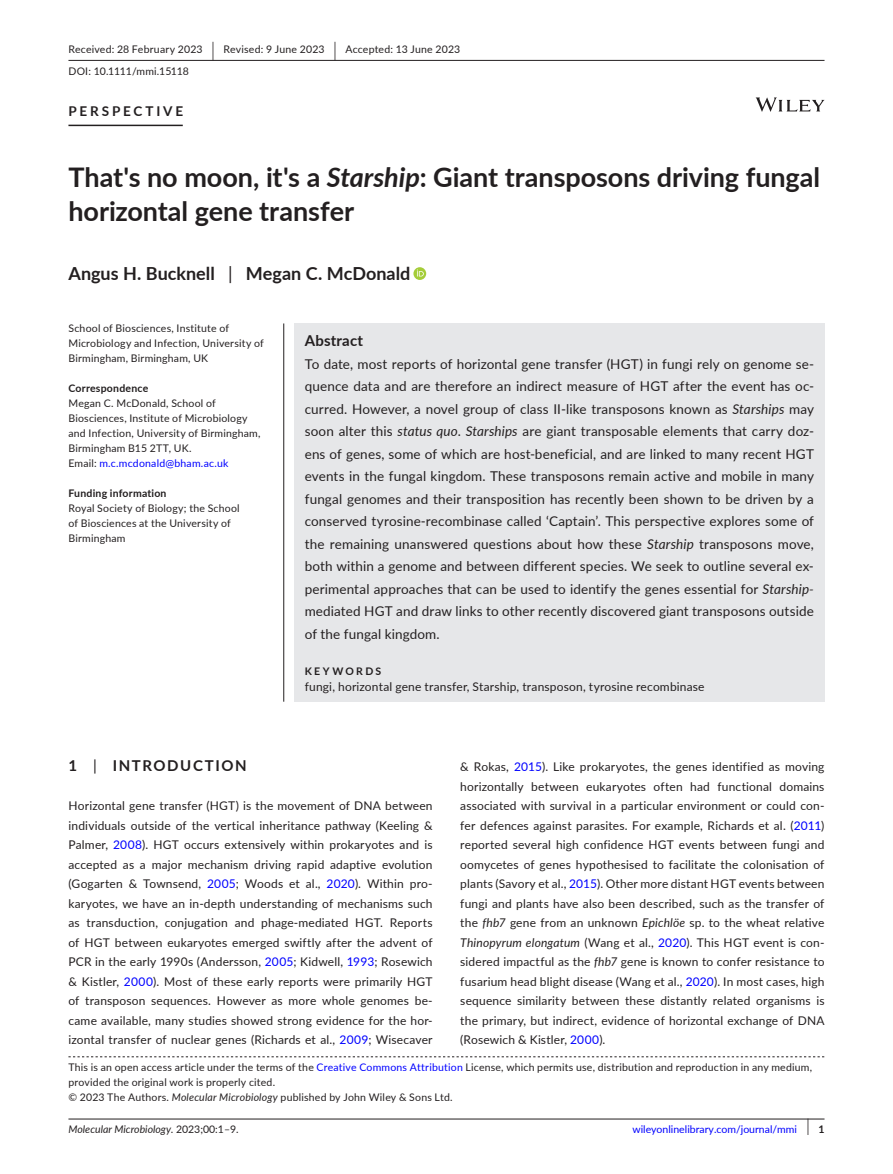
<style>
.page{position:relative;width:893px;height:1174px;background:#fff}
.page>*{position:absolute;margin:0;border:0;box-sizing:border-box;transform-origin:0 0}
.t1{font:700 27px/34.5px "Lato";color:#231f20}
.t2{font:700 18px "Lato";color:#231f20}
.t3{font:700 15px "Lato";letter-spacing:.1em;color:#231f20}
.t4{font:700 15px "Lato";letter-spacing:.015em;color:#231f20}
.t5{font:13.5px/22.5px "Lato";letter-spacing:.01em;color:#231f20;text-align:justify}
.t6{font:700 13.5px "Lato";letter-spacing:.21em;color:#231f20}
.t7{font:12px/19.5px "Lato";letter-spacing:.015em;color:#231f20;text-align:justify}
.t8{font:10.5px/15px "Lato";letter-spacing:.02em;color:#231f20}
.t9{font:10.5px "Lato";color:#00f}
.t10{font:italic 10.5px "Lato";color:#231f20}
.t11{font:700 10.5px "Lato";letter-spacing:.02em;color:#231f20}
.t12{font:700 10.5px "Lato";letter-spacing:.22em;color:#231f20}
.s1{font-size:19.65px}
.s2{font-style:italic}
.s3{font-weight:400}
.s4{color:#00f}
.s5{font-style:normal}
.s6{font-size:17.4px;color:#231f20}
.s7{font-weight:700;color:#231f20}
</style>
<div class="page">
<hr style="left:68px;top:1118px;width:756px;height:1px;background:#231f20">
<svg style="left:756px;top:97px;width:68px;height:15px"></svg>
<hr style="left:68px;top:60px;width:756px;height:1px;background:#231f20">
<hr style="left:68px;top:125px;width:115px;height:1px;background:#231f20">
<svg style="left:413px;top:267px;width:13px;height:13px"></svg>
<svg style="left:417px;top:269px;width:7px;height:7px"></svg>
<div style="left:294px;top:323px;width:530px;height:378px;background:#e6e7e9"></div>
<hr style="left:283px;top:323px;width:1px;height:378px;background:#231f20">
<svg style="left:68px;top:1056px;width:756px;height:1px"></svg>
<p class="t8" style="left:68px;top:38px;width:393px;line-height:21.8px">Received: 28 February 2023 <span class="s1">|</span> Revised: 9 June 2023 <span class="s1">|</span> Accepted: 13 June 2023<br>DOI: 10.1111/mmi.15118</p>
<p class="t6" style="left:68px;top:101px;width:116px">PERSPECTIVE</p>
<h1 class="t1" style="left:68px;top:159px;width:753px">That's no moon, it's a <span class="s2">Starship</span>: Giant transposons driving fungal horizontal gene transfer</h1>
<h2 class="t2" style="left:68px;top:260px;width:343px">Angus H. Bucknell <span class="s3">|</span> Megan C. McDonald</h2>
<p class="t8" style="left:68px;top:320px;width:197px">School of Biosciences, Institute of<br>Microbiology and Infection, University of<br>Birmingham, Birmingham, UK</p>
<p class="t11" style="left:68px;top:380px;width:81px">Correspondence</p>
<p class="t8" style="left:68px;top:395px;width:194px">Megan C. McDonald, School of Biosciences, Institute of Microbiology and Infection, University of Birmingham, Birmingham B15 2TT, UK.<br>Email: <span class="s4">m.c.mcdonald@bham.ac.uk</span></p>
<p class="t11" style="left:68px;top:485px;width:100px">Funding information</p>
<p class="t8" style="left:68px;top:500px;width:173px">Royal Society of Biology; the School of Biosciences at the University of<br>Birmingham</p>
<p class="t4" style="left:305px;top:329px;width:60px">Abstract</p>
<p class="t5" style="left:305px;top:352px;width:511px">To date, most reports of horizontal gene transfer (HGT) in fungi rely on genome se&shy;quence data and are therefore an indirect measure of HGT after the event has oc&shy;curred. However, a novel group of class II-like transposons known as <span class="s2">Starships</span> may soon alter this <span class="s2">status quo</span>. <span class="s2">Starships</span> are giant transposable elements that carry doz&shy;ens of genes, some of which are host-beneficial, and are linked to many recent HGT events in the fungal kingdom. These transposons remain active and mobile in many fungal genomes and their transposition has recently been shown to be driven by a conserved tyrosine-recombinase called ‘Captain’. This perspective explores some of the remaining unanswered questions about how these <span class="s2">Starship</span> transposons move, both within a genome and between different species. We seek to outline several ex&shy;perimental approaches that can be used to identify the genes essential for <span class="s2">Starship&shy;</span>mediated HGT and draw links to other recently discovered giant transposons outside of the fungal kingdom.</p>
<p class="t12" style="left:305px;top:663px;width:78px">KEYWORDS</p>
<p class="t7" style="left:305px;top:676px;width:401px">fungi, horizontal gene transfer, Starship, transposon, tyrosine recombinase</p>
<p class="t3" style="left:68px;top:755px;width:180px">1 <span class="s3">|</span> INTRODUCTION</p>
<p class="t7" style="left:68px;top:795px;width:366px">Horizontal gene transfer (HGT) is the movement of DNA between individuals outside of the vertical inheritance pathway (Keeling &amp; Palmer, <span class="s4">2008</span>). HGT occurs extensively within prokaryotes and is accepted as a major mechanism driving rapid adaptive evolution (Gogarten &amp; Townsend, <span class="s4">2005</span>; Woods et al., <span class="s4">2020</span>). Within pro&shy;karyotes, we have an in-depth understanding of mechanisms such as transduction, conjugation and phage-mediated HGT. Reports of HGT between eukaryotes emerged swiftly after the advent of PCR in the early 1990s (Andersson, <span class="s4">2005</span>; Kidwell, <span class="s4">1993</span>; Rosewich &amp; Kistler, <span class="s4">2000</span>). Most of these early reports were primarily HGT of transposon sequences. However as more whole genomes be&shy;came available, many studies showed strong evidence for the hor&shy;izontal transfer of nuclear genes (Richards et al., <span class="s4">2009</span>; Wisecaver</p>
<p class="t7" style="left:460px;top:756px;width:366px">&amp; Rokas, <span class="s4">2015</span>). Like prokaryotes, the genes identified as moving horizontally between eukaryotes often had functional domains associated with survival in a particular environment or could con&shy;fer defences against parasites. For example, Richards et al. (<span class="s4">2011</span>) reported several high confidence HGT events between fungi and oomycetes of genes hypothesised to facilitate the colonisation of plants (Savory et al., <span class="s4">2015</span>). Other more distant HGT events between fungi and plants have also been described, such as the transfer of the <span class="s2">fhb7</span> gene from an unknown <span class="s2">Epichlöe</span> sp. to the wheat relative <span class="s2">Thinopyrum elongatum</span> (Wang et al., <span class="s4">2020</span>). This HGT event is con&shy;sidered impactful as the <span class="s2">fhb7</span> gene is known to confer resistance to fusarium head blight disease (Wang et al., <span class="s4">2020</span>). In most cases, high sequence similarity between these distantly related organisms is the primary, but indirect, evidence of horizontal exchange of DNA (Rosewich &amp; Kistler, <span class="s4">2000</span>).</p>
<p class="t8" style="left:68px;top:1059px;width:745px">This is an open access article under the terms of the <span class="s4">Creative Commons Attribution</span> License, which permits use, distribution and reproduction in any medium, provided the original work is properly cited.<br>© 2023 The Authors. <span class="s2">Molecular Microbiology</span> published by John Wiley &amp; Sons Ltd.</p>
<p class="t10" style="left:68px;top:1121px;width:172px">Molecular Microbiology. <span class="s5">2023;00:1–9.</span></p>
<p class="t9" style="left:632px;top:1121px;width:194px">wileyonlinelibrary.com/journal/mmi <span class="s6">|</span> <span class="s7">1</span></p>
</div>
